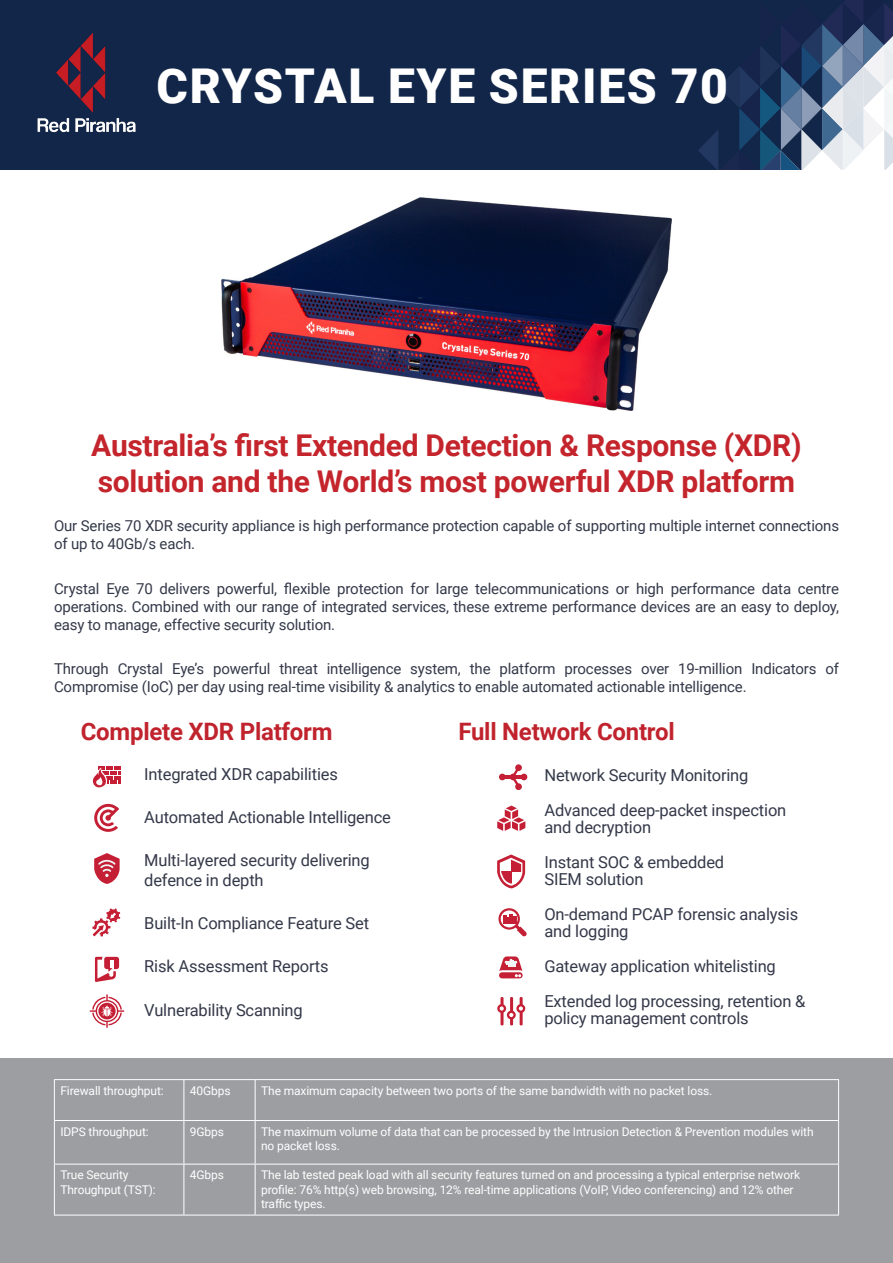
<style>
.page{position:relative;width:893px;height:1263px;background:#fff}
.page>*{position:absolute;margin:0;border:0;box-sizing:border-box;transform-origin:0 0}
.Subheading{font:900 48px "Roboto";letter-spacing:.035em;color:#fff}
.Body_Copy{font:700 30px/36px "Roboto";letter-spacing:-.01em;color:#c4242c}
.t1{font:700 24px "Roboto";letter-spacing:-.01em;color:#c0232d}
.Body_Copy-2{font:16.5px/19.5px "Roboto";letter-spacing:-.01em;color:#343949}
.Body_Copy-3{font:15px/18px "Roboto";letter-spacing:-.01em;color:#343949}
.t2{font:12px/14.4px "Roboto";letter-spacing:-.01em;color:#fff}
</style>
<div class="page">
<div style="left:0;top:0;width:698px;height:170px;background:#112649"></div>
<svg style="left:698px;top:0;width:195px;height:170px;background:#4e617f"></svg>
<img style="left:36px;top:33px;width:117px;height:107px">
<img style="left:221px;top:197px;width:451px;height:213px">
<div style="left:0;top:1059px;width:893px;height:204px;background:#9c9ea1"></div>
<svg style="left:497px;top:805px;width:28px;height:26px"></svg>
<div style="left:499px;top:774px;width:7px;height:6px;background:#c41f34;border-radius:50%"></div>
<svg style="left:515px;top:764px;width:7px;height:7px"></svg>
<div style="left:515px;top:783px;width:7px;height:7px;background:#c41f34;border-radius:50%"></div>
<hr style="left:503px;top:776px;width:21px;height:3px;background:#c41f34">
<svg style="left:510px;top:767px;width:17px;height:20px"></svg>
<svg style="left:498px;top:908px;width:22px;height:21px"></svg>
<svg style="left:501px;top:910px;width:17px;height:17px"></svg>
<svg style="left:503px;top:914px;width:24px;height:22px"></svg>
<hr style="left:500px;top:997px;width:3px;height:28px;background:#c41f34">
<hr style="left:510px;top:997px;width:3px;height:28px;background:#c41f34">
<hr style="left:520px;top:997px;width:3px;height:28px;background:#c41f34">
<svg style="left:497px;top:1004px;width:9px;height:9px"></svg>
<svg style="left:507px;top:1010px;width:9px;height:9px"></svg>
<svg style="left:500px;top:1006px;width:13px;height:11px"></svg>
<svg style="left:516px;top:1004px;width:9px;height:9px"></svg>
<svg style="left:519px;top:1006px;width:4px;height:4px"></svg>
<div style="left:104px;top:957px;width:15px;height:12px;background:#c41f34;border-radius:3px"></div>
<svg style="left:95px;top:957px;width:21px;height:25px"></svg>
<svg style="left:92px;top:908px;width:28px;height:29px"></svg>
<svg style="left:94px;top:804px;width:28px;height:28px"></svg>
<svg style="left:97px;top:807px;width:22px;height:22px"></svg>
<svg style="left:100px;top:809px;width:17px;height:17px"></svg>
<div style="left:103px;top:812px;width:11px;height:11px;background:#fff;border-radius:50%"></div>
<svg style="left:105px;top:807px;width:17px;height:21px"></svg>
<svg style="left:92px;top:766px;width:29px;height:22px"></svg>
<svg style="left:497px;top:854px;width:28px;height:34px"></svg>
<svg style="left:511px;top:860px;width:10px;height:12px"></svg>
<svg style="left:501px;top:871px;width:10px;height:12px"></svg>
<svg style="left:94px;top:853px;width:26px;height:31px"></svg>
<svg style="left:499px;top:972px;width:24px;height:6px"></svg>
<svg style="left:499px;top:956px;width:23px;height:21px"></svg>
<svg style="left:90px;top:994px;width:34px;height:34px"></svg>
<hr style="left:54px;top:1079px;width:130px;height:1px;background:#fff">
<hr style="left:54px;top:1080px;width:1px;height:40px;background:#fff">
<hr style="left:184px;top:1079px;width:71px;height:1px;background:#fff">
<hr style="left:184px;top:1080px;width:1px;height:40px;background:#fff">
<hr style="left:255px;top:1079px;width:584px;height:1px;background:#fff">
<hr style="left:255px;top:1080px;width:1px;height:40px;background:#fff">
<hr style="left:838px;top:1080px;width:1px;height:40px;background:#fff">
<hr style="left:54px;top:1120px;width:130px;height:1px;background:#fff">
<hr style="left:54px;top:1121px;width:1px;height:43px;background:#fff">
<hr style="left:184px;top:1120px;width:71px;height:1px;background:#fff">
<hr style="left:184px;top:1121px;width:1px;height:43px;background:#fff">
<hr style="left:255px;top:1120px;width:584px;height:1px;background:#fff">
<hr style="left:255px;top:1121px;width:1px;height:43px;background:#fff">
<hr style="left:838px;top:1121px;width:1px;height:43px;background:#fff">
<hr style="left:54px;top:1164px;width:130px;height:1px;background:#fff">
<hr style="left:54px;top:1164px;width:1px;height:51px;background:#fff">
<hr style="left:184px;top:1164px;width:71px;height:1px;background:#fff">
<hr style="left:184px;top:1164px;width:1px;height:51px;background:#fff">
<hr style="left:255px;top:1164px;width:584px;height:1px;background:#fff">
<hr style="left:255px;top:1164px;width:1px;height:51px;background:#fff">
<hr style="left:838px;top:1164px;width:1px;height:51px;background:#fff">
<hr style="left:54px;top:1215px;width:130px;height:1px;background:#fff">
<hr style="left:184px;top:1215px;width:71px;height:1px;background:#fff">
<hr style="left:255px;top:1215px;width:584px;height:1px;background:#fff">
<p class="Subheading" style="left:157px;top:52px;width:573px">CRYSTAL EYE SERIES 70</p>
<p class="Body_Copy" style="left:91px;top:426px;width:712px">Australia’s first Extended Detection &amp; Response (XDR) solution and the World’s most powerful XDR platform</p>
<p class="Body_Copy-3" style="left:54px;top:516px;width:787px">Our Series 70 XDR security appliance is high performance protection capable of supporting multiple internet connections of up to 40Gb/s each.</p>
<p class="Body_Copy-3" style="left:54px;top:579px;width:786px;text-align:justify">Crystal Eye 70 delivers powerful, flexible protection for large telecommunications or high performance data centre operations. Combined with our range of integrated services, these extreme performance devices are an easy to deploy, easy to manage, effective security solution.</p>
<p class="Body_Copy-3" style="left:54px;top:659px;width:787px">Through Crystal Eye’s powerful threat intelligence system, the platform processes over 19-million Indicators of<br>Compromise (IoC) per day using real-time visibility &amp; analytics to enable automated actionable intelligence.</p>
<p class="t1" style="left:81px;top:714px;width:253px">Complete XDR Platform</p>
<p class="t1" style="left:458px;top:714px;width:218px">Full Network Control</p>
<p class="Body_Copy-2" style="left:144px;top:763px;width:195px">Integrated XDR capabilities</p>
<p class="Body_Copy-2" style="left:144px;top:807px;width:248px">Automated Actionable Intelligence</p>
<p class="Body_Copy-2" style="left:144px;top:850px;width:227px">Multi-layered security delivering defence in depth</p>
<p class="Body_Copy-2" style="left:144px;top:913px;width:226px">Built-In Compliance Feature Set</p>
<p class="Body_Copy-2" style="left:144px;top:956px;width:186px">Risk Assessment Reports</p>
<p class="Body_Copy-2" style="left:144px;top:999px;width:160px">Vulnerability Scanning</p>
<p class="Body_Copy-2" style="left:544px;top:765px;width:206px">Network Security Monitoring</p>
<p class="Body_Copy-2" style="left:544px;top:800px;width:243px">Advanced deep-packet inspection</p>
<p class="Body_Copy-2" style="left:544px;top:817px;width:108px">and decryption</p>
<p class="Body_Copy-2" style="left:544px;top:852px;width:181px">Instant SOC &amp; embedded</p>
<p class="Body_Copy-2" style="left:544px;top:869px;width:101px">SIEM solution</p>
<p class="Body_Copy-2" style="left:544px;top:904px;width:255px">On-demand PCAP forensic analysis</p>
<p class="Body_Copy-2" style="left:544px;top:921px;width:86px">and logging</p>
<p class="Body_Copy-2" style="left:544px;top:955px;width:233px">Gateway application whitelisting</p>
<p class="Body_Copy-2" style="left:544px;top:990px;width:263px">Extended log processing, retention &amp;</p>
<p class="Body_Copy-2" style="left:544px;top:1007px;width:206px">policy management controls</p>
<p class="t2" style="left:60px;top:1083px;width:105px">Firewall throughput:</p>
<p class="t2" style="left:190px;top:1083px;width:42px">40Gbps</p>
<p class="t2" style="left:261px;top:1083px;width:453px">The maximum capacity between two ports of the same bandwidth with no packet loss.</p>
<p class="t2" style="left:60px;top:1123px;width:90px">IDPS throughput:</p>
<p class="t2" style="left:190px;top:1123px;width:36px">9Gbps</p>
<p class="t2" style="left:261px;top:1123px;width:554px">The maximum volume of data that can be processed by the Intrusion Detection &amp; Prevention modules with no packet loss.</p>
<p class="t2" style="left:60px;top:1167px;width:97px">True Security<br>Throughput (TST):</p>
<p class="t2" style="left:190px;top:1167px;width:36px">4Gbps</p>
<p class="t2" style="left:261px;top:1167px;width:540px">The lab tested peak load with all security features turned on and processing a typical enterprise network profile: 76% http(s) web browsing, 12% real-time applications (VoIP, Video conferencing) and 12% other traffic types.</p>
</div>
